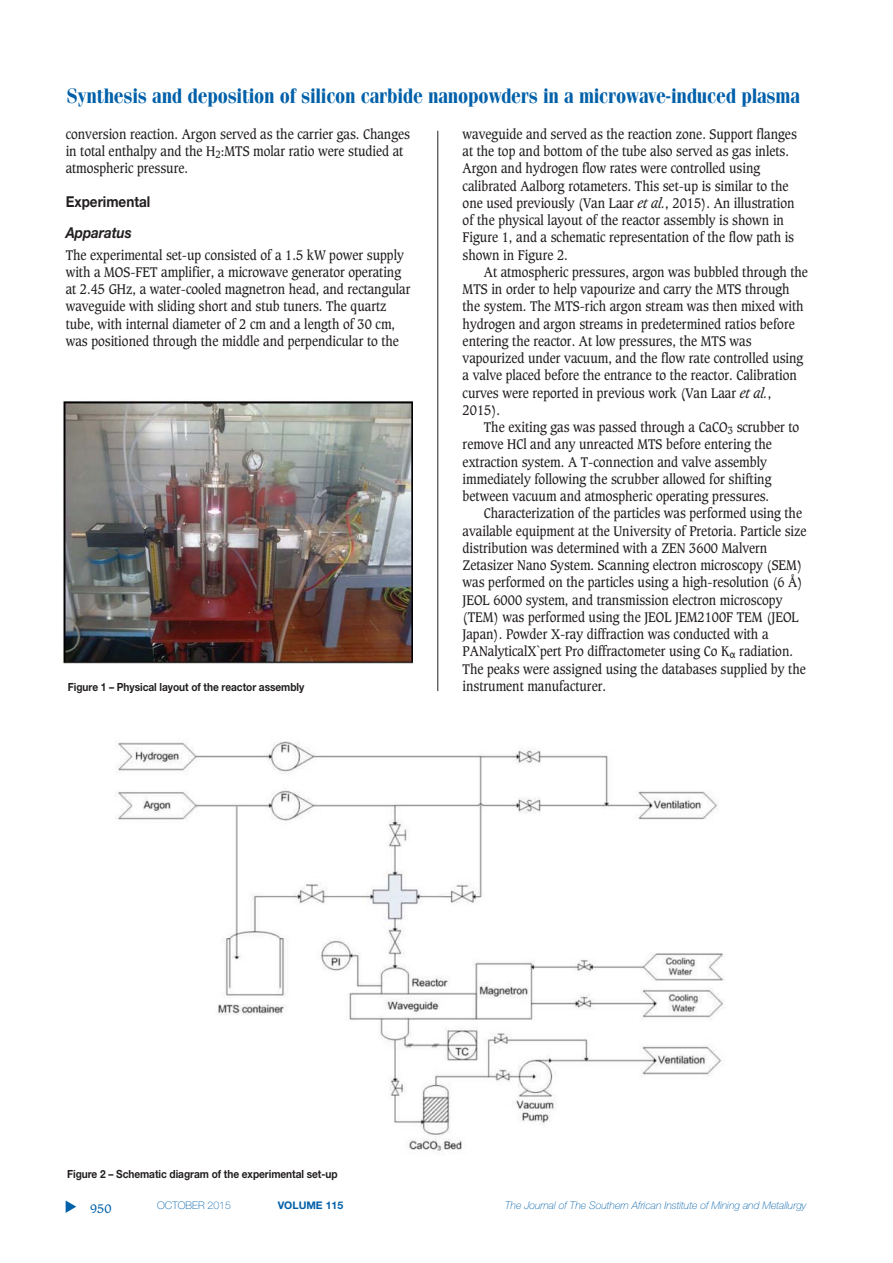
<style>
.page{position:relative;width:893px;height:1263px;background:#fff}
.page>*{position:absolute;margin:0;border:0;box-sizing:border-box;transform-origin:0 0}
.t1{font:21px "Cg Fenice Bd";letter-spacing:-.01em;color:#0060a9;scale:.9 1}
.t2{font:700 15px "Helvetica Neue";color:#231f20;scale:.9 1}
.t3{font:italic 700 15px "Helvetica Neue";letter-spacing:-.005em;color:#231f20;scale:.9 1}
.t4{font:13.5px/17.2px "Caxton";color:#231f20;scale:.9 1}
.t5{font:12px "Caxton";color:#0060a9}
.t6{font:700 11.25px "Helvetica Neue";letter-spacing:-.005em;color:#231f20;scale:.9 1}
.t7{font:italic 100 10.5px "Helvetica Neue";color:#0060a9}
.t8{font:100 10.5px "Helvetica Neue";color:#0060a9}
.t9{font:700 10.5px "Helvetica Neue";color:#0060a9}
.s1{font-style:italic}
</style>
<div class="page">
<hr style="left:437px;top:131px;width:1px;height:560px;background:#231f20">
<img style="left:116px;top:741px;width:608px;height:412px">
<img style="left:62px;top:400px;width:351px;height:264px">
<h1 class="t1" style="left:67px;top:88px;width:816px">Synthesis and deposition of silicon carbide nanopowders in a microwave-induced plasma</h1>
<p class="t4" style="left:66px;top:126px;width:384px">conversion reaction. Argon served as the carrier gas. Changes in total enthalpy and the H<sub>2</sub>:MTS molar ratio were studied at atmospheric pressure.</p>
<p class="t2" style="left:66px;top:197px;width:96px">Experimental</p>
<p class="t3" style="left:66px;top:227px;width:75px">Apparatus</p>
<p class="t4" style="left:66px;top:247px;width:385px">The experimental set-up consisted of a 1.5 kW power supply with a MOS-FET amplifier, a microwave generator operating at 2.45 GHz, a water-cooled magnetron head, and rectangular waveguide with sliding short and stub tuners. The quartz tube, with internal diameter of 2 cm and a length of 30 cm, was positioned through the middle and perpendicular to the</p>
<p class="t6" style="left:68px;top:683px;width:264px">Figure 1 – Physical layout of the reactor assembly</p>
<p class="t4" style="left:463px;top:126px;width:373px">waveguide and served as the reaction zone. Support flanges at the top and bottom of the tube also served as gas inlets.<br>Argon and hydrogen flow rates were controlled using calibrated Aalborg rotameters. This set-up is similar to the one used previously (Van Laar <span class="s1">et al.</span>, 2015). An illustration of the physical layout of the reactor assembly is shown in Figure 1, and a schematic representation of the flow path is shown in Figure 2.</p>
<p class="t4" style="left:463px;top:264px;width:385px;text-indent:21px">At atmospheric pressures, argon was bubbled through the MTS in order to help vapourize and carry the MTS through the system. The MTS-rich argon stream was then mixed with hydrogen and argon streams in predetermined ratios before entering the reactor. At low pressures, the MTS was vapourized under vacuum, and the flow rate controlled using a valve placed before the entrance to the reactor. Calibration curves were reported in previous work (Van Laar <span class="s1">et al.</span>, 2015).</p>
<p class="t4" style="left:463px;top:420px;width:375px;text-indent:21px">The exiting gas was passed through a CaCO<sub>3</sub> scrubber to remove HCl and any unreacted MTS before entering the extraction system. A T-connection and valve assembly immediately following the scrubber allowed for shifting between vacuum and atmospheric operating pressures.</p>
<p class="t4" style="left:463px;top:506px;width:384px;text-indent:21px">Characterization of the particles was performed using the available equipment at the University of Pretoria. Particle size distribution was determined with a ZEN 3600 Malvern Zetasizer Nano System. Scanning electron microscopy (SEM) was performed on the particles using a high-resolution (6 Å)<br>JEOL 6000 system, and transmission electron microscopy (TEM) was performed using the JEOL JEM2100F TEM (JEOL Japan). Powder X-ray diffraction was conducted with a PANalyticalX`pert Pro diffractometer using Co K<sub>α</sub> radiation.<br>The peaks were assigned using the databases supplied by the instrument manufacturer.</p>
<p class="t6" style="left:67px;top:1170px;width:302px">Figure 2 – Schematic diagram of the experimental set-up</p>
<p class="t5" style="left:90px;top:1202px;width:23px">950</p>
<p class="t8" style="left:157px;top:1200px;width:75px">OCTOBER 2015</p>
<p class="t9" style="left:278px;top:1202px;width:67px">VOLUME 115</p>
<p class="t7" style="left:505px;top:1202px;width:303px">The Journal of The Southern African Institute of Mining and Metallurgy</p>
</div>
